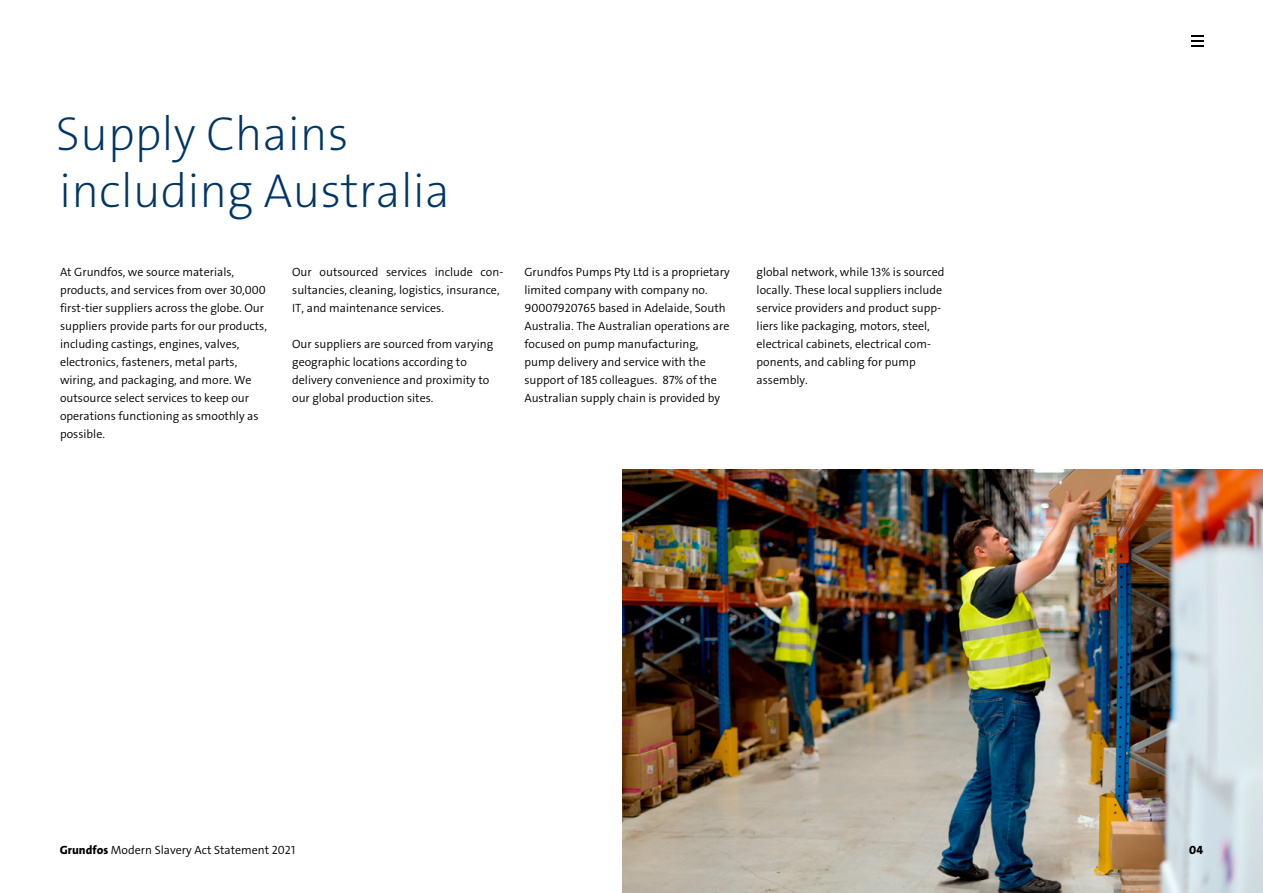
<style>
.page{position:relative;width:1263px;height:893px;background:#fff}
.page>*{position:absolute;margin:0;border:0;box-sizing:border-box;transform-origin:0 0}
.t1{font:48px/57px "Grundfos The Sans V2 OT 2 XL";color:#003665}
.t2{font:12px/18px "Grundfos The Sans V2 OT 4 SL";color:#000}
.t3{font:12px "Grundfos The Sans V2 OT 8 XB";color:#000}
.s1{font-family:"Grundfos The Sans V2 OT 8 XB"}
</style>
<div class="page">
<img style="left:622px;top:470px;width:641px;height:423px">
<svg style="left:1191px;top:36px;width:12px;height:10px"></svg>
<h1 class="t1" style="left:56px;top:105px;width:395px">Supply Chains including Australia</h1>
<p class="t2" style="left:60px;top:263px;width:209px">At Grundfos, we source materials, products, and services from over 30,000 first-tier suppliers across the globe. Our suppliers provide parts for our products, including castings, engines, valves, electronics, fasteners, metal parts, wiring, and packaging, and more. We outsource select services to keep our operations functioning as smoothly as possible.</p>
<p class="t2" style="left:292px;top:263px;width:213px">Our outsourced services include con&shy;sultancies, cleaning, logistics, insurance,<br>IT, and maintenance services.</p>
<p class="t2" style="left:292px;top:335px;width:203px">Our suppliers are sourced from varying geographic locations according to delivery convenience and proximity to our global production sites.</p>
<p class="t2" style="left:524px;top:263px;width:207px">Grundfos Pumps Pty Ltd is a proprietary limited company with company no.<br>90007920765 based in Adelaide, South Australia. The Australian operations are focused on pump manufacturing, pump delivery and service with the support of 185 colleagues. 87% of the Australian supply chain is provided by</p>
<p class="t2" style="left:757px;top:263px;width:190px">global network, while 13% is sourced locally. These local suppliers include service providers and product supp&shy;liers like packaging, motors, steel, electrical cabinets, electrical com&shy;ponents, and cabling for pump assembly.</p>
<p class="t2" style="left:60px;top:841px;width:237px"><span class="s1">Grundfos</span> Modern Slavery Act Statement 2021</p>
<p class="t3" style="left:1189px;top:843px;width:15px">04</p>
</div>
